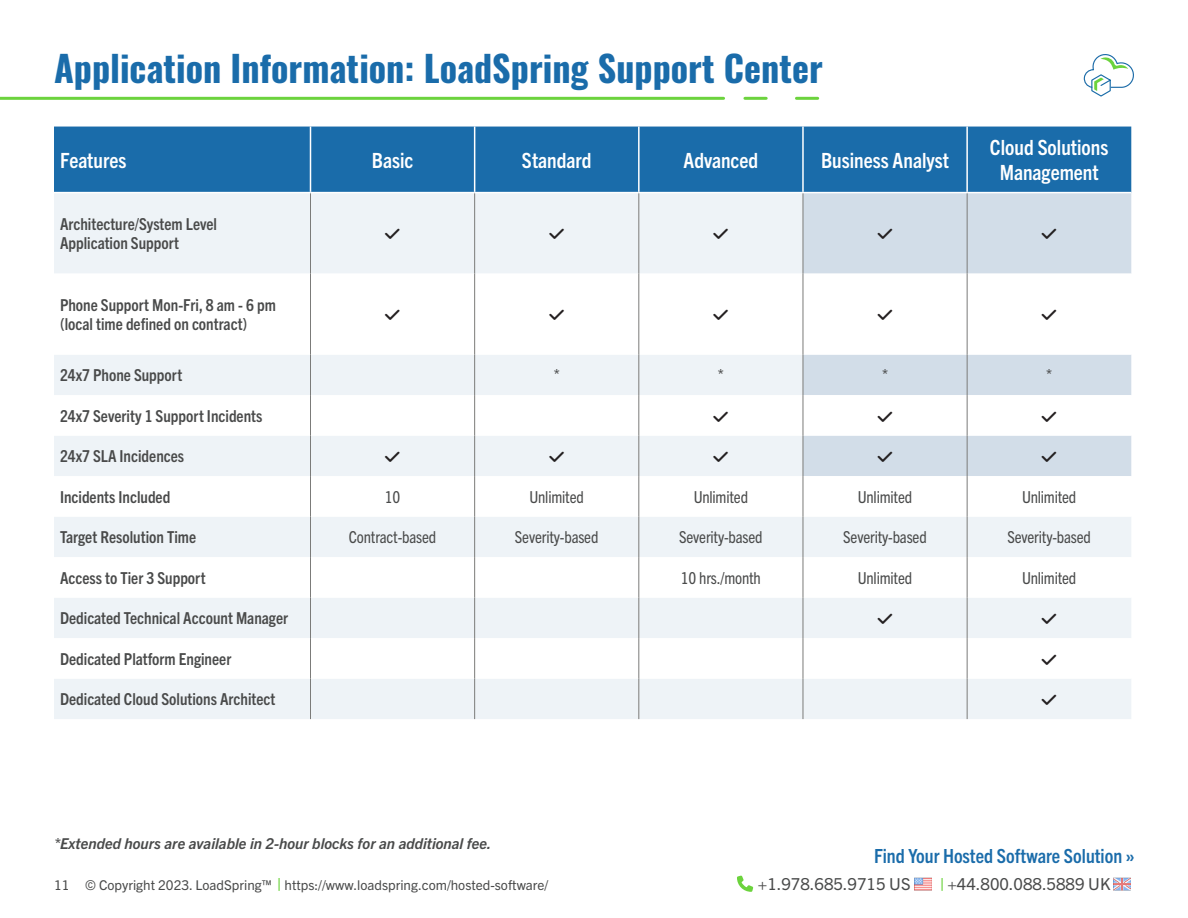
<style>
.page{position:relative;width:1188px;height:918px;background:#fff}
.page>*{position:absolute;margin:0;border:0;box-sizing:border-box;transform-origin:0 0}
.t1{font:700 36px "Oswald";color:#1a6caa}
.t2{font:700 condensed 21px/25.2px "Trade Gothic Next LT Pro";color:#fff;text-align:center}
.t3{font:700 condensed 19.5px "Trade Gothic Next LT Pro";color:#1a6caa}
.t4{font:700 condensed 16.5px/19.8px "Trade Gothic Next LT Pro";color:#494a4a}
.t5{font:condensed 16.5px "Trade Gothic Next LT Pro";letter-spacing:-.01em;color:#494a4a}
.t6{font:16.5px "Trade Gothic Next LT Pro";color:#494a4a}
.t7{font:italic 700 15px "Trade Gothic Next LT Pro";color:#494a4a}
.t8{font:13.5px "Trade Gothic Next LT Pro";color:#494a4a}
.s1{font-family:"Trade Gothic Next LT Pro Hv Cm";font-size:16.5px;color:#6cd33d}
.s2{font-family:"Trade Gothic Next LT Pro Hv Cm";color:#6cd33d}
</style>
<div class="page">
<svg style="left:737px;top:876px;width:16px;height:16px"></svg>
<img style="left:914px;top:877px;width:18px;height:14px">
<img style="left:1114px;top:877px;width:17px;height:14px">
<svg style="left:745px;top:97px;width:73px;height:3px"></svg>
<hr style="left:0;top:97px;width:724px;height:3px;background:#6cd33d">
<div style="left:54px;top:127px;width:1077px;height:65px;background:#1a6caa"></div>
<div style="left:54px;top:193px;width:1077px;height:526px;background:#eef3f7"></div>
<div style="left:804px;top:193px;width:327px;height:81px;background:#d2dde8"></div>
<svg style="left:54px;top:274px;width:1077px;height:405px"></svg>
<svg style="left:311px;top:395px;width:820px;height:284px"></svg>
<hr style="left:310px;top:127px;width:1px;height:65px;background:#fff">
<hr style="left:474px;top:127px;width:1px;height:65px;background:#fff">
<hr style="left:638px;top:127px;width:2px;height:65px;background:#fff">
<hr style="left:802px;top:127px;width:2px;height:65px;background:#fff">
<hr style="left:966px;top:127px;width:2px;height:65px;background:#fff">
<hr style="left:310px;top:193px;width:1px;height:81px;background:#7b7b79">
<hr style="left:474px;top:193px;width:1px;height:81px;background:#7b7b79">
<hr style="left:639px;top:193px;width:1px;height:81px;background:#7b7b79">
<hr style="left:803px;top:193px;width:1px;height:81px;background:#7b7b79">
<hr style="left:967px;top:193px;width:1px;height:81px;background:#7b7b79">
<hr style="left:310px;top:274px;width:1px;height:81px;background:#7b7b79">
<hr style="left:474px;top:274px;width:1px;height:81px;background:#7b7b79">
<hr style="left:639px;top:274px;width:1px;height:81px;background:#7b7b79">
<hr style="left:803px;top:274px;width:1px;height:81px;background:#7b7b79">
<hr style="left:967px;top:274px;width:1px;height:81px;background:#7b7b79">
<hr style="left:310px;top:355px;width:1px;height:40px;background:#7b7b79">
<hr style="left:474px;top:355px;width:1px;height:40px;background:#7b7b79">
<hr style="left:639px;top:355px;width:1px;height:40px;background:#7b7b79">
<hr style="left:803px;top:355px;width:1px;height:40px;background:#7b7b79">
<hr style="left:967px;top:355px;width:1px;height:40px;background:#7b7b79">
<hr style="left:310px;top:395px;width:1px;height:41px;background:#7b7b79">
<hr style="left:474px;top:395px;width:1px;height:41px;background:#7b7b79">
<hr style="left:639px;top:395px;width:1px;height:41px;background:#7b7b79">
<hr style="left:803px;top:395px;width:1px;height:41px;background:#7b7b79">
<hr style="left:967px;top:395px;width:1px;height:41px;background:#7b7b79">
<hr style="left:310px;top:436px;width:1px;height:40px;background:#7b7b79">
<hr style="left:474px;top:436px;width:1px;height:40px;background:#7b7b79">
<hr style="left:639px;top:436px;width:1px;height:40px;background:#7b7b79">
<hr style="left:803px;top:436px;width:1px;height:40px;background:#7b7b79">
<hr style="left:967px;top:436px;width:1px;height:40px;background:#7b7b79">
<hr style="left:310px;top:476px;width:1px;height:41px;background:#7b7b79">
<hr style="left:474px;top:476px;width:1px;height:41px;background:#7b7b79">
<hr style="left:639px;top:476px;width:1px;height:41px;background:#7b7b79">
<hr style="left:803px;top:476px;width:1px;height:41px;background:#7b7b79">
<hr style="left:967px;top:476px;width:1px;height:41px;background:#7b7b79">
<hr style="left:310px;top:517px;width:1px;height:40px;background:#7b7b79">
<hr style="left:474px;top:517px;width:1px;height:40px;background:#7b7b79">
<hr style="left:639px;top:517px;width:1px;height:40px;background:#7b7b79">
<hr style="left:803px;top:517px;width:1px;height:40px;background:#7b7b79">
<hr style="left:967px;top:517px;width:1px;height:40px;background:#7b7b79">
<hr style="left:310px;top:557px;width:1px;height:41px;background:#7b7b79">
<hr style="left:474px;top:557px;width:1px;height:41px;background:#7b7b79">
<hr style="left:639px;top:557px;width:1px;height:41px;background:#7b7b79">
<hr style="left:803px;top:557px;width:1px;height:41px;background:#7b7b79">
<hr style="left:967px;top:557px;width:1px;height:41px;background:#7b7b79">
<hr style="left:310px;top:598px;width:1px;height:40px;background:#7b7b79">
<hr style="left:474px;top:598px;width:1px;height:40px;background:#7b7b79">
<hr style="left:639px;top:598px;width:1px;height:40px;background:#7b7b79">
<hr style="left:803px;top:598px;width:1px;height:40px;background:#7b7b79">
<hr style="left:967px;top:598px;width:1px;height:40px;background:#7b7b79">
<hr style="left:310px;top:638px;width:1px;height:41px;background:#7b7b79">
<hr style="left:474px;top:638px;width:1px;height:41px;background:#7b7b79">
<hr style="left:639px;top:638px;width:1px;height:41px;background:#7b7b79">
<hr style="left:803px;top:638px;width:1px;height:41px;background:#7b7b79">
<hr style="left:967px;top:638px;width:1px;height:41px;background:#7b7b79">
<hr style="left:310px;top:679px;width:1px;height:40px;background:#7b7b79">
<hr style="left:474px;top:679px;width:1px;height:40px;background:#7b7b79">
<hr style="left:639px;top:679px;width:1px;height:40px;background:#7b7b79">
<hr style="left:803px;top:679px;width:1px;height:40px;background:#7b7b79">
<hr style="left:967px;top:679px;width:1px;height:40px;background:#7b7b79">
<svg style="left:1084px;top:54px;width:50px;height:43px"></svg>
<svg style="left:385px;top:229px;width:15px;height:10px"></svg>
<svg style="left:549px;top:229px;width:15px;height:10px"></svg>
<svg style="left:714px;top:229px;width:14px;height:10px"></svg>
<svg style="left:878px;top:229px;width:14px;height:10px"></svg>
<svg style="left:1042px;top:229px;width:15px;height:10px"></svg>
<svg style="left:385px;top:310px;width:15px;height:10px"></svg>
<svg style="left:549px;top:310px;width:15px;height:10px"></svg>
<svg style="left:714px;top:310px;width:14px;height:10px"></svg>
<svg style="left:878px;top:310px;width:14px;height:10px"></svg>
<svg style="left:1042px;top:310px;width:15px;height:10px"></svg>
<svg style="left:714px;top:411px;width:14px;height:11px"></svg>
<svg style="left:878px;top:411px;width:14px;height:11px"></svg>
<svg style="left:1042px;top:411px;width:15px;height:11px"></svg>
<svg style="left:385px;top:452px;width:15px;height:10px"></svg>
<svg style="left:549px;top:452px;width:15px;height:10px"></svg>
<svg style="left:714px;top:452px;width:14px;height:10px"></svg>
<svg style="left:878px;top:452px;width:14px;height:10px"></svg>
<svg style="left:1042px;top:452px;width:15px;height:10px"></svg>
<svg style="left:878px;top:614px;width:14px;height:10px"></svg>
<svg style="left:1042px;top:614px;width:15px;height:10px"></svg>
<svg style="left:1042px;top:654px;width:15px;height:11px"></svg>
<svg style="left:1042px;top:695px;width:15px;height:10px"></svg>
<p class="t1" style="left:54px;top:36px;width:770px">Application Information: LoadSpring Support Center</p>
<p class="t2" style="left:60px;top:146px;width:68px">Features</p>
<p class="t2" style="left:372px;top:146px;width:43px">Basic</p>
<p class="t2" style="left:522px;top:146px;width:71px">Standard</p>
<p class="t2" style="left:684px;top:146px;width:76px">Advanced</p>
<p class="t2" style="left:821px;top:146px;width:129px">Business Analyst</p>
<p class="t4" style="left:60px;top:213px;width:159px">Architecture/System Level</p>
<p class="t4" style="left:60px;top:232px;width:121px">Application Support</p>
<p class="t2" style="left:990px;top:134px;width:120px">Cloud Solutions<br>Management</p>
<p class="t4" style="left:60px;top:294px;width:217px">Phone Support Mon-Fri, 8 am - 6 pm (local time defined on contract)</p>
<p class="t4" style="left:60px;top:364px;width:124px">24x7 Phone Support</p>
<p class="t5" style="left:554px;top:364px;width:8px">*</p>
<p class="t5" style="left:718px;top:364px;width:8px">*</p>
<p class="t5" style="left:882px;top:364px;width:8px">*</p>
<p class="t5" style="left:1046px;top:364px;width:8px">*</p>
<p class="t4" style="left:60px;top:405px;width:204px">24x7 Severity 1 Support Incidents</p>
<p class="t4" style="left:60px;top:445px;width:126px">24x7 SLA Incidences</p>
<p class="t4" style="left:60px;top:486px;width:112px">Incidents Included</p>
<p class="t5" style="left:385px;top:485px;width:17px">10</p>
<p class="t5" style="left:530px;top:485px;width:56px">Unlimited</p>
<p class="t5" style="left:694px;top:485px;width:56px">Unlimited</p>
<p class="t5" style="left:858px;top:485px;width:56px">Unlimited</p>
<p class="t5" style="left:1022px;top:485px;width:56px">Unlimited</p>
<p class="t4" style="left:60px;top:526px;width:138px">Target Resolution Time</p>
<p class="t5" style="left:349px;top:526px;width:89px">Contract-based</p>
<p class="t5" style="left:515px;top:526px;width:85px">Severity-based</p>
<p class="t5" style="left:679px;top:526px;width:85px">Severity-based</p>
<p class="t5" style="left:843px;top:526px;width:85px">Severity-based</p>
<p class="t5" style="left:1007px;top:526px;width:85px">Severity-based</p>
<p class="t4" style="left:60px;top:567px;width:147px">Access to Tier 3 Support</p>
<p class="t5" style="left:681px;top:566px;width:81px">10 hrs./month</p>
<p class="t5" style="left:858px;top:566px;width:56px">Unlimited</p>
<p class="t5" style="left:1022px;top:566px;width:56px">Unlimited</p>
<p class="t4" style="left:60px;top:607px;width:230px">Dedicated Technical Account Manager</p>
<p class="t4" style="left:60px;top:648px;width:173px">Dedicated Platform Engineer</p>
<p class="t4" style="left:60px;top:688px;width:217px">Dedicated Cloud Solutions Architect</p>
<p class="t7" style="left:54px;top:833px;width:439px">*Extended hours are available in 2-hour blocks for an additional fee.</p>
<p class="t3" style="left:874px;top:843px;width:262px">Find Your Hosted Software Solution »</p>
<p class="t8" style="left:54px;top:876px;width:496px">11 © Copyright 2023. LoadSpring™ <span class="s1">|</span> https://www.loadspring.com/hosted-software/</p>
<p class="t6" style="left:758px;top:873px;width:154px">+1.978.685.9715 US</p>
<p class="t6" style="left:941px;top:873px;width:171px"><span class="s2">|</span> +44.800.088.5889 UK</p>
</div>
